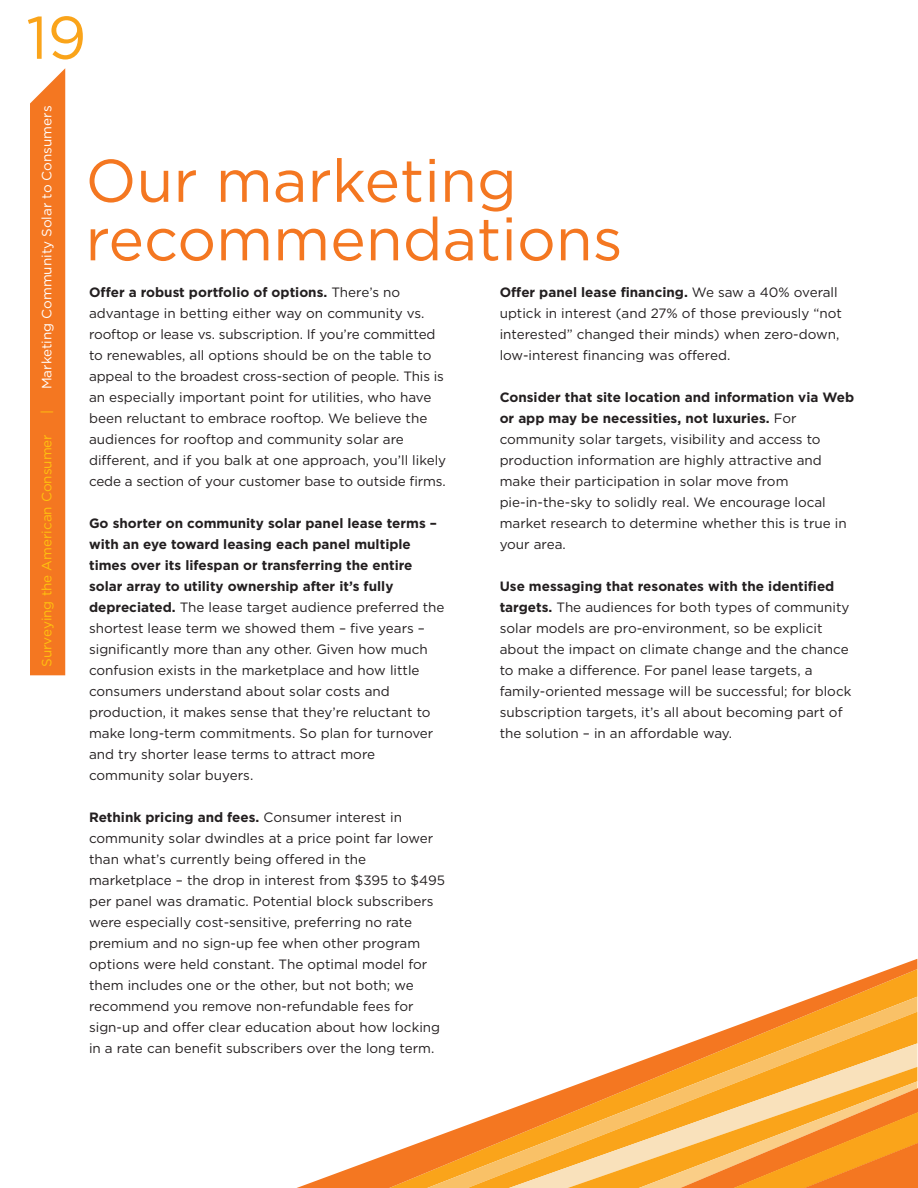
<style>
.page{position:relative;width:918px;height:1188px;background:#fff}
.page>*{position:absolute;margin:0;border:0;box-sizing:border-box;transform-origin:0 0}
.t1{font:60px/58.5px "Gotham";color:#f47721}
.t2{font:60px "Gotham";color:#faa41a}
.t3{font:13.5px/21px "Gotham";color:#231f20}
.t4{font:13.5px "Gotham";color:#fff}
.t5{font:13.5px "Gotham";color:#ffc20e}
.s1{font-weight:700}
</style>
<div class="page">
<div style="left:30px;top:68px;width:35px;height:607px;background:#f47721"></div>
<svg style="left:814px;top:959px;width:103px;height:38px"></svg>
<svg style="left:773px;top:997px;width:144px;height:15px;background:#f8a948"></svg>
<svg style="left:689px;top:1012px;width:228px;height:31px"></svg>
<svg style="left:624px;top:1043px;width:293px;height:24px;background:#f9b152"></svg>
<svg style="left:297px;top:1067px;width:620px;height:121px"></svg>
<h1 class="t2" style="left:26px;top:4px;width:62px">19</h1>
<p class="t4" style="left:39px;top:389px;width:285px;rotate:-90deg">Marketing Community Solar to Consumers</p>
<p class="t5" style="left:39px;top:414px;width:6px;rotate:-90deg">|</p>
<p class="t5" style="left:39px;top:667px;width:234px;rotate:-90deg">Surveying the American Consumer</p>
<h1 class="t1" style="left:86px;top:150px;width:539px">Our marketing recommendations</h1>
<p class="t3" style="left:89px;top:281px;width:359px"><span class="s1">Offer a robust portfolio of options.</span> There’s no advantage in betting either way on community vs. rooftop or lease vs. subscription. If you’re committed to renewables, all options should be on the table to appeal to the broadest cross-section of people. This is an especially important point for utilities, who have been reluctant to embrace rooftop. We believe the audiences for rooftop and community solar are different, and if you balk at one approach, you’ll likely cede a section of your customer base to outside firms.</p>
<p class="t3" style="left:89px;top:512px;width:357px"><span class="s1">Go shorter on community solar panel lease terms – with an eye toward leasing each panel multiple times over its lifespan or transferring the entire solar array to utility ownership after it’s fully depreciated.</span> The lease target audience preferred the shortest lease term we showed them – five years – significantly more than any other. Given how much confusion exists in the marketplace and how little consumers understand about solar costs and production, it makes sense that they’re reluctant to make long-term commitments. So plan for turnover and try shorter lease terms to attract more community solar buyers.</p>
<p class="t3" style="left:89px;top:806px;width:357px"><span class="s1">Rethink pricing and fees.</span> Consumer interest in community solar dwindles at a price point far lower than what’s currently being offered in the marketplace – the drop in interest from $395 to $495 per panel was dramatic. Potential block subscribers were especially cost-sensitive, preferring no rate premium and no sign-up fee when other program options were held constant. The optimal model for them includes one or the other, but not both; we recommend you remove non-refundable fees for sign-up and offer clear education about how locking in a rate can benefit subscribers over the long term.</p>
<p class="t3" style="left:500px;top:282px;width:344px"><span class="s1">Offer panel lease financing.</span> We saw a 40% overall uptick in interest (and 27% of those previously “not interested” changed their minds) when zero-down, low-interest financing was offered.</p>
<p class="t3" style="left:500px;top:387px;width:356px"><span class="s1">Consider that site location and information via Web or app may be necessities, not luxuries.</span> For community solar targets, visibility and access to production information are highly attractive and make their participation in solar move from pie-in-the-sky to solidly real. We encourage local market research to determine whether this is true in your area.</p>
<p class="t3" style="left:500px;top:576px;width:353px"><span class="s1">Use messaging that resonates with the identified targets.</span> The audiences for both types of community solar models are pro-environment, so be explicit about the impact on climate change and the chance to make a difference. For panel lease targets, a family-oriented message will be successful; for block subscription targets, it’s all about becoming part of the solution – in an affordable way.</p>
</div>
